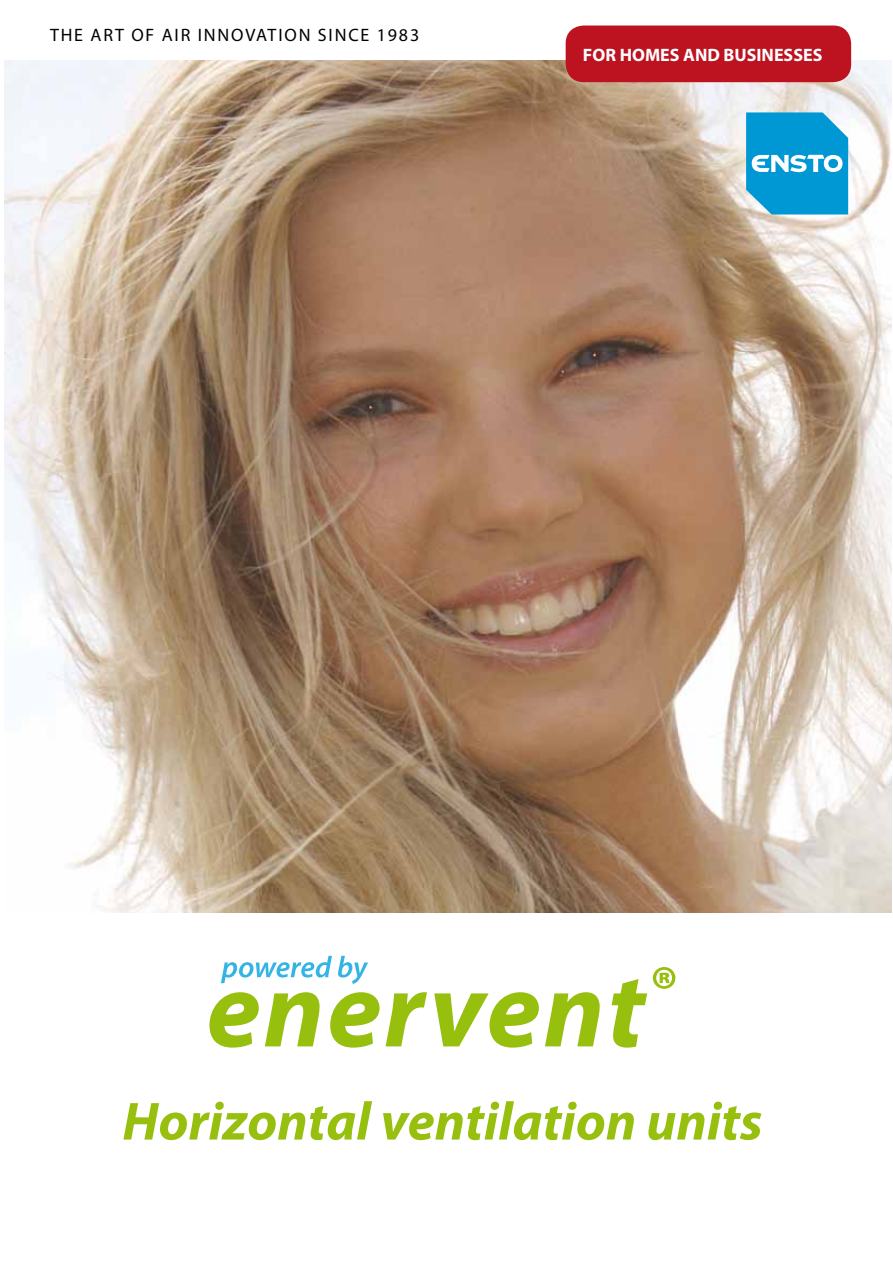
<style>
.page{position:relative;width:893px;height:1263px;background:#fff}
.page>*{position:absolute;margin:0;border:0;box-sizing:border-box;transform-origin:0 0}
.t1{font:italic 700 54px "Myriad Pro";color:#97bf0d}
.t2{font:18px "Myriad Pro";letter-spacing:.1em;color:#000}
.t3{font:700 18px "Myriad Pro";color:#fff}
</style>
<div class="page">
<img style="left:4px;top:60px;width:888px;height:853px">
<div style="left:566px;top:26px;width:285px;height:56px;background:#bd1220;border-radius:18px"></div>
<svg style="left:746px;top:112px;width:102px;height:102px;background:#25a5da"></svg>
<svg style="left:209px;top:992px;width:50px;height:55px"></svg>
<svg style="left:265px;top:992px;width:55px;height:54px"></svg>
<svg style="left:330px;top:992px;width:49px;height:55px"></svg>
<svg style="left:386px;top:992px;width:41px;height:54px"></svg>
<svg style="left:434px;top:992px;width:105px;height:55px"></svg>
<svg style="left:545px;top:992px;width:55px;height:54px"></svg>
<svg style="left:612px;top:979px;width:35px;height:68px"></svg>
<svg style="left:653px;top:967px;width:22px;height:22px"></svg>
<svg style="left:221px;top:956px;width:111px;height:27px"></svg>
<svg style="left:338px;top:956px;width:30px;height:28px"></svg>
<p class="t2" style="left:50px;top:24px;width:371px">THE ART OF AIR INNOVATION SINCE 1983</p>
<p class="t3" style="left:583px;top:43px;width:241px">FOR HOMES AND BUSINESSES</p>
<h1 class="t1" style="left:122px;top:1086px;width:642px">Horizontal ventilation units</h1>
</div>
